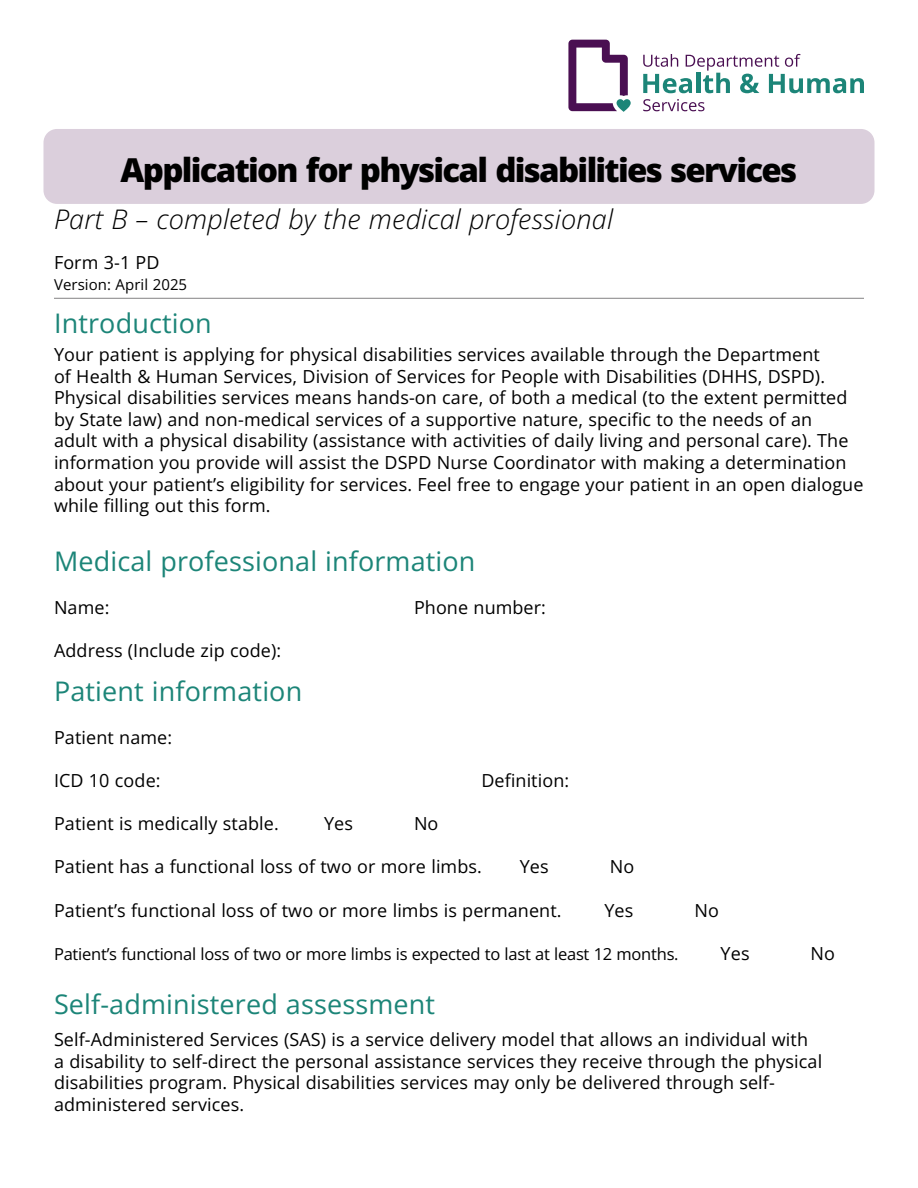
<style>
.page{position:relative;width:918px;height:1188px;background:#fff}
.page>*{position:absolute;margin:0;border:0;box-sizing:border-box;transform-origin:0 0}
.t1{font:800 33px "Open Sans";letter-spacing:-.05em;color:#000}
.t2{font:27px "Open Sans";letter-spacing:.005em;color:#1c8578}
.t3{font:italic 27px "Open Sans";letter-spacing:.005em;color:#000}
.t4{font:18px/21.6px "Open Sans";letter-spacing:.005em;color:#000}
.t5{font:16.5px "Open Sans";letter-spacing:-.015em;color:#000}
.t6{font:15px "Open Sans";letter-spacing:.005em;color:#000}
</style>
<div class="page">
<div style="left:44px;top:129px;width:830px;height:75px;background:#dbcfdc;border-radius:14px"></div>
<hr style="left:54px;top:298px;width:810px;height:1px;background:#919091">
<svg style="left:643px;top:54px;width:221px;height:39px"></svg>
<svg style="left:643px;top:99px;width:62px;height:12px"></svg>
<svg style="left:568px;top:40px;width:63px;height:72px"></svg>
<h1 class="t1" style="left:121px;top:148px;width:678px">Application for physical disabilities services</h1>
<h2 class="t3" style="left:54px;top:200px;width:561px">Part B – completed by the medical professional</h2>
<p class="t4" style="left:54px;top:251px;width:107px">Form 3-1 PD</p>
<p class="t6" style="left:54px;top:275px;width:135px">Version: April 2025</p>
<h2 class="t2" style="left:54px;top:305px;width:159px">Introduction</h2>
<p class="t4" style="left:54px;top:343px;width:811px">Your patient is applying for physical disabilities services available through the Department<br>of Health &amp; Human Services, Division of Services for People with Disabilities (DHHS, DSPD).<br>Physical disabilities services means hands-on care, of both a medical (to the extent permitted by State law) and non-medical services of a supportive nature, specific to the needs of an<br>adult with a physical disability (assistance with activities of daily living and personal care). The information you provide will assist the DSPD Nurse Coordinator with making a determination about your patient’s eligibility for services. Feel free to engage your patient in an open dialogue while filling out this form.</p>
<h2 class="t2" style="left:54px;top:543px;width:423px">Medical professional information</h2>
<p class="t4" style="left:54px;top:596px;width:57px">Name:</p>
<p class="t4" style="left:414px;top:596px;width:134px">Phone number:</p>
<p class="t4" style="left:54px;top:640px;width:229px">Address (Include zip code):</p>
<h2 class="t2" style="left:54px;top:672px;width:250px">Patient information</h2>
<p class="t4" style="left:54px;top:726px;width:120px">Patient name:</p>
<p class="t4" style="left:54px;top:769px;width:108px">ICD 10 code:</p>
<p class="t4" style="left:482px;top:769px;width:89px">Definition:</p>
<p class="t4" style="left:54px;top:812px;width:226px">Patient is medically stable.</p>
<p class="t4" style="left:324px;top:812px;width:30px">Yes</p>
<p class="t4" style="left:414px;top:812px;width:26px">No</p>
<p class="t4" style="left:54px;top:856px;width:429px">Patient has a functional loss of two or more limbs.</p>
<p class="t4" style="left:520px;top:856px;width:30px">Yes</p>
<p class="t4" style="left:610px;top:856px;width:26px">No</p>
<p class="t4" style="left:54px;top:899px;width:509px">Patient’s functional loss of two or more limbs is permanent.</p>
<p class="t4" style="left:604px;top:899px;width:30px">Yes</p>
<p class="t4" style="left:694px;top:899px;width:26px">No</p>
<p class="t5" style="left:54px;top:943px;width:626px">Patient’s functional loss of two or more limbs is expected to last at least 12 months.</p>
<p class="t4" style="left:721px;top:942px;width:30px">Yes</p>
<p class="t4" style="left:811px;top:942px;width:26px">No</p>
<h2 class="t2" style="left:54px;top:985px;width:383px">Self-administered assessment</h2>
<p class="t4" style="left:54px;top:1028px;width:770px">Self-Administered Services (SAS) is a service delivery model that allows an individual with a disability to self-direct the personal assistance services they receive through the physical disabilities program. Physical disabilities services may only be delivered through self&shy;administered services.</p>
</div>
